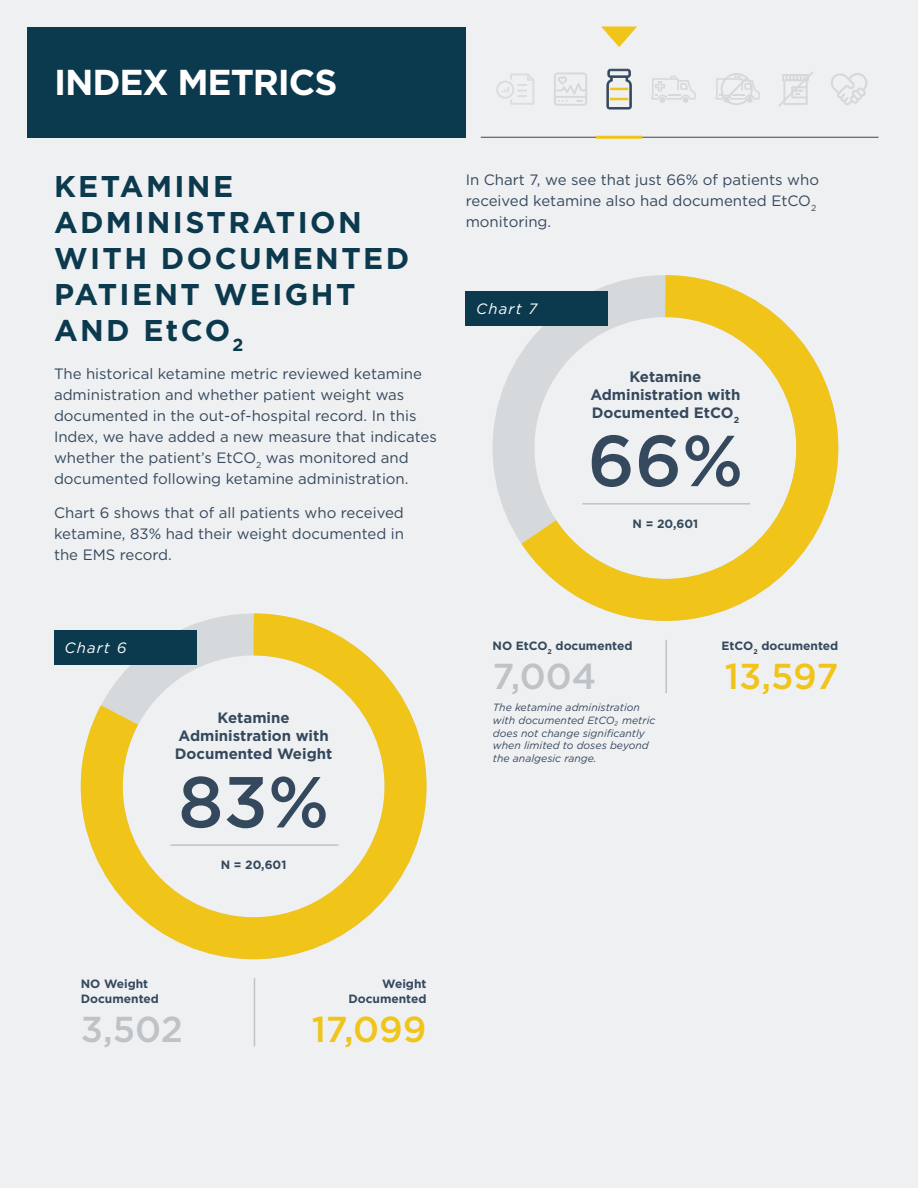
<style>
.page{position:relative;width:918px;height:1188px;background:#eff0f1}
.page>*{position:absolute;margin:0;border:0;box-sizing:border-box;transform-origin:0 0}
.t1{font:500 72px "Gotham";color:#35495e}
.t2{font:700 36px "Gotham";letter-spacing:-.03em;color:#fff}
.t3{font:500 36px "Gotham";color:#f0c419}
.t4{font:500 36px "Gotham";color:#bdc3c7}
.t5{font:700 30px/36px "Gotham";letter-spacing:.08em;color:#0b394e}
.t6{font:15px/21px "Gotham";color:#35495e}
.t7{font:700 15px/18px "Gotham";color:#35495e;text-align:center}
.t8{font:italic 15px "Gotham";letter-spacing:.075em;color:#fff}
.t9{font:700 12px/14.4px "Gotham";color:#35495e}
.t10{font:italic 10.5px/12.6px "Gotham";color:#35495e}
</style>
<div class="page">
<hr style="left:481px;top:137px;width:398px;height:1px;background:#35495e">
<hr style="left:596px;top:136px;width:46px;height:3px;background:#f0c419">
<svg style="left:601px;top:27px;width:36px;height:20px"></svg>
<div style="left:494px;top:78px;width:23px;height:23px;border:3px solid #eff0f1;border-radius:50%"></div>
<div style="left:496px;top:81px;width:18px;height:18px;border:2px solid #dbdde0;border-radius:50%"></div>
<svg style="left:501px;top:73px;width:33px;height:32px"></svg>
<svg style="left:554px;top:72px;width:33px;height:34px"></svg>
<div style="left:27px;top:27px;width:439px;height:111px;background:#0b394e"></div>
<svg style="left:715px;top:73px;width:45px;height:32px"></svg>
<svg style="left:651px;top:76px;width:45px;height:27px"></svg>
<div style="left:54px;top:630px;width:142px;height:34px;background:#0b394e"></div>
<div style="left:466px;top:292px;width:142px;height:34px;background:#0b394e"></div>
<hr style="left:254px;top:978px;width:1px;height:68px;background:#bdc3c7">
<hr style="left:665px;top:640px;width:2px;height:53px;background:#bdc3c7">
<svg style="left:606px;top:69px;width:26px;height:40px"></svg>
<svg style="left:60px;top:613px;width:367px;height:367px"></svg>
<svg style="left:481px;top:275px;width:358px;height:367px"></svg>
<svg style="left:778px;top:72px;width:35px;height:35px"></svg>
<svg style="left:831px;top:73px;width:37px;height:32px"></svg>
<h2 class="t2" style="left:54px;top:66px;width:285px">INDEX METRICS</h2>
<h3 class="t5" style="left:54px;top:170px;width:357px">KETAMINE<br>ADMINISTRATION<br>WITH DOCUMENTED<br>PATIENT WEIGHT<br>AND EtCO<sub>2</sub></h3>
<p class="t6" style="left:54px;top:364px;width:384px">The historical ketamine metric reviewed ketamine administration and whether patient weight was documented in the out-of-hospital record. In this Index, we have added a new measure that indicates whether the patient’s EtCO<sub>2</sub> was monitored and documented following ketamine administration.</p>
<p class="t6" style="left:54px;top:503px;width:352px;text-align:justify">Chart 6 shows that of all patients who received ketamine, 83% had their weight documented in the EMS record.</p>
<p class="t6" style="left:466px;top:170px;width:355px">In Chart 7, we see that just 66% of patients who received ketamine also had documented EtCO<sub>2 </sub>monitoring.</p>
<p class="t8" style="left:476px;top:302px;width:62px">Chart 7</p>
<p class="t7" style="left:590px;top:368px;width:152px">Ketamine<br>Administration with<br>Documented EtCO<sub>2</sub></p>
<h1 class="t1" style="left:588px;top:429px;width:157px">66%</h1>
<p class="t9" style="left:633px;top:517px;width:67px">N = 20,601</p>
<p class="t8" style="left:65px;top:641px;width:63px">Chart 6</p>
<p class="t7" style="left:175px;top:710px;width:159px">Ketamine<br>Administration with<br>Documented Weight</p>
<h1 class="t1" style="left:178px;top:770px;width:152px">83%</h1>
<p class="t9" style="left:221px;top:859px;width:67px">N = 20,601</p>
<p class="t9" style="left:493px;top:639px;width:141px">NO EtCO<sub>2</sub> documented</p>
<h2 class="t4" style="left:493px;top:660px;width:105px">7,004</h2>
<p class="t10" style="left:493px;top:702px;width:164px">The ketamine administration with documented EtCO₂ metric does not change significantly when limited to doses beyond the analgesic range.</p>
<p class="t9" style="left:722px;top:639px;width:118px">EtCO<sub>2</sub> documented</p>
<h2 class="t3" style="left:725px;top:660px;width:115px">13,597</h2>
<p class="t9" style="left:81px;top:978px;width:80px">NO Weight<br>Documented</p>
<h2 class="t4" style="left:81px;top:1013px;width:104px">3,502</h2>
<p class="t9" style="left:348px;top:978px;width:80px;text-align:right">Weight<br>Documented</p>
<h2 class="t3" style="left:312px;top:1013px;width:116px">17,099</h2>
</div>
